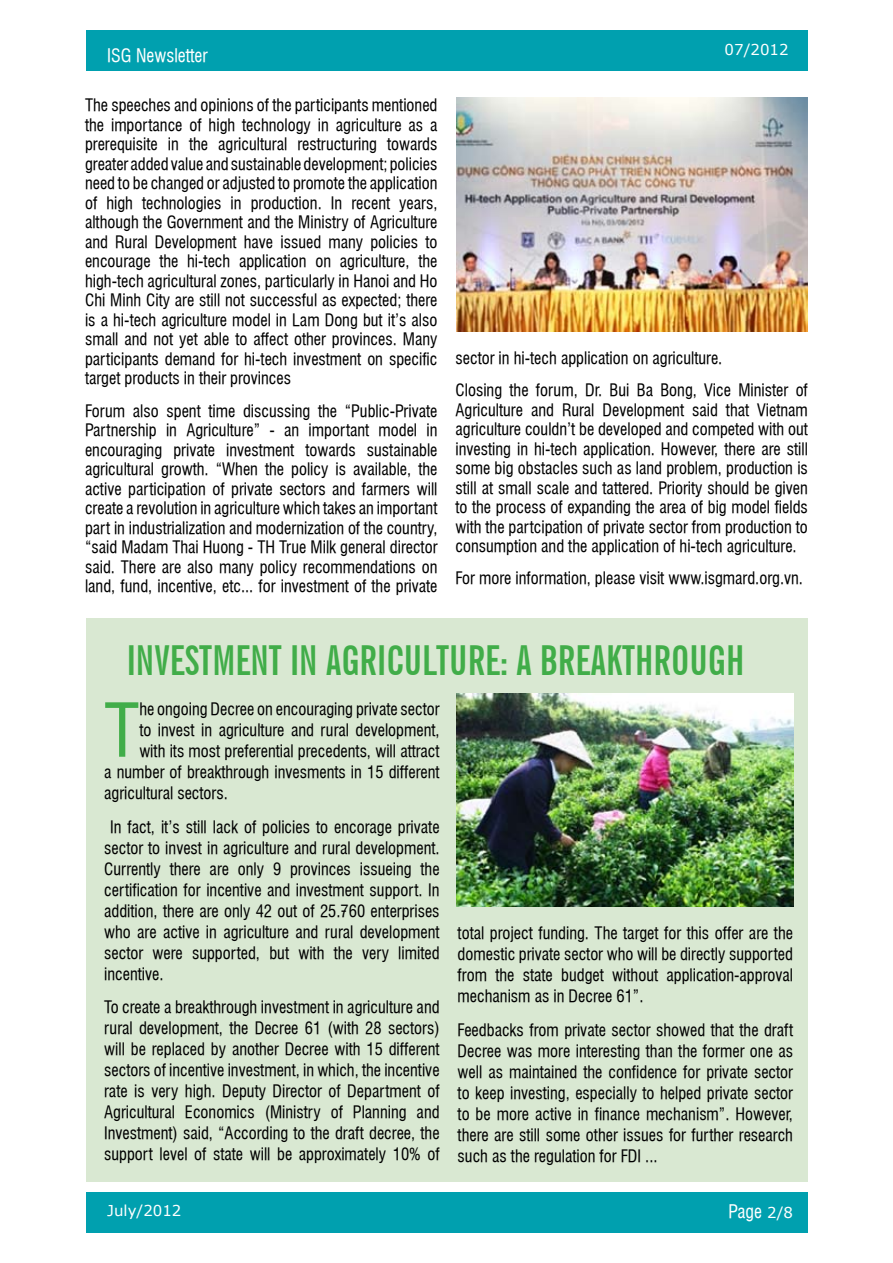
<style>
.page{position:relative;width:893px;height:1263px;background:#fff}
.page>*{position:absolute;margin:0;border:0;box-sizing:border-box;transform-origin:0 0}
.t1{font:72.3px "UVN Hong Ha Hep";color:#41ad49}
.t2{font:700 40.5px "UVN Tin Tuc Hep Them";color:#41ad49}
.t3{font:18px "UVN Hong Ha Hep";color:#fff}
.t4{font:16.5px/19.5px "UVN Hong Ha Hep";color:#000;text-align:justify}
.t5{font:15px "Verdana";color:#fff}
.s1{font-family:"Verdana";font-size:15px}
</style>
<div class="page">
<div style="left:86px;top:619px;width:721px;height:563px;background:#d9e8d2"></div>
<div style="left:86px;top:1192px;width:721px;height:40px;background:#00a0af"></div>
<div style="left:86px;top:30px;width:721px;height:41px;background:#00a0af"></div>
<img style="left:456px;top:98px;width:352px;height:233px">
<img style="left:456px;top:693px;width:337px;height:213px">
<p class="t3" style="left:107px;top:43px;width:102px">ISG Newsletter</p>
<p class="t5" style="left:725px;top:40px;width:66px">07/2012</p>
<p class="t4" style="left:85px;top:95px;width:354px">The speeches and opinions of the participants mentioned the importance of high technology in agriculture as a prerequisite in the agricultural restructuring towards greater added value and sustainable development; policies need to be changed or adjusted to promote the application of high technologies in production. In recent years, although the Government and the Ministry of Agriculture and Rural Development have issued many policies to encourage the hi-tech application on agriculture, the high-tech agricultural zones, particularly in Hanoi and Ho Chi Minh City are still not successful as expected; there is a hi-tech agriculture model in Lam Dong but it’s also small and not yet able to affect other provinces. Many participants demand for hi-tech investment on specific target products in their provinces</p>
<p class="t4" style="left:85px;top:400px;width:354px">Forum also spent time discussing the “Public-Private Partnership in Agriculture” - an important model in encouraging private investment towards sustainable agricultural growth. “When the policy is available, the active participation of private sectors and farmers will create a revolution in agriculture which takes an important part in industrialization and modernization of the country, “said Madam Thai Huong - TH True Milk general director said. There are also many policy recommendations on land, fund, incentive, etc... for investment of the private</p>
<p class="t4" style="left:455px;top:341px;width:354px;line-height:32.2px">sector in hi-tech application on agriculture.<br>Closing the forum, Dr. Bui Ba Bong, Vice Minister of</p>
<p class="t4" style="left:455px;top:399px;width:354px">Agriculture and Rural Development said that Vietnam agriculture couldn’t be developed and competed with out investing in hi-tech application. However, there are still some big obstacles such as land problem, production is still at small scale and tattered. Priority should be given to the process of expanding the area of big model fields with the partcipation of private sector from production to consumption and the application of hi-tech agriculture.</p>
<p class="t4" style="left:455px;top:568px;width:349px">For more information, please visit www.isgmard.org.vn.</p>
<h2 class="t2" style="left:127px;top:629px;width:619px">INVESTMENT IN AGRICULTURE: A BREAKTHROUGH</h2>
<h1 class="t1" style="left:104px;top:679px;width:37px">T</h1>
<p class="t4" style="left:139px;top:698px;width:302px">he ongoing Decree on encouraging private sector</p>
<p class="t4" style="left:139px;top:719px;width:302px">to invest in agriculture and rural development,</p>
<p class="t4" style="left:139px;top:740px;width:302px">with its most preferential precedents, will attract</p>
<p class="t4" style="left:104px;top:761px;width:337px">a number of breakthrough invesments in 15 different</p>
<p class="t4" style="left:104px;top:782px;width:125px">agricultural sectors.</p>
<p class="t4" style="left:104px;top:815px;width:337px;line-height:21px;text-indent:6px">In fact, it’s still lack of policies to encorage private sector to invest in agriculture and rural development.<br>Currently there are only 9 provinces issueing the certification for incentive and investment support. In addition, there are only 42 out of 25.760 enterprises who are active in agriculture and rural development sector were supported, but with the very limited incentive.</p>
<p class="t4" style="left:104px;top:996px;width:337px;line-height:21px">To create a breakthrough investment in agriculture and rural development, the Decree 61 (with 28 sectors) will be replaced by another Decree with 15 different sectors of incentive investment, in which, the incentive rate is very high. Deputy Director of Department of Agricultural Economics (Ministry of Planning and Investment) said, “According to the draft decree, the support level of state will be approximately 10% of</p>
<p class="t4" style="left:458px;top:921px;width:337px;line-height:21px">total project funding. The target for this offer are the domestic private sector who will be directly supported from the state budget without application-approval mechanism as in Decree 61”.</p>
<p class="t4" style="left:458px;top:1018px;width:337px;line-height:21px">Feedbacks from private sector showed that the draft Decree was more interesting than the former one as well as maintained the confidence for private sector to keep investing, especially to helped private sector to be more active in finance mechanism”. However, there are still some other issues for further research such as the regulation for FDI ...</p>
<p class="t5" style="left:107px;top:1201px;width:76px">July/2012</p>
<p class="t3" style="left:728px;top:1198px;width:66px">Page <span class="s1">2/8</span></p>
</div>
